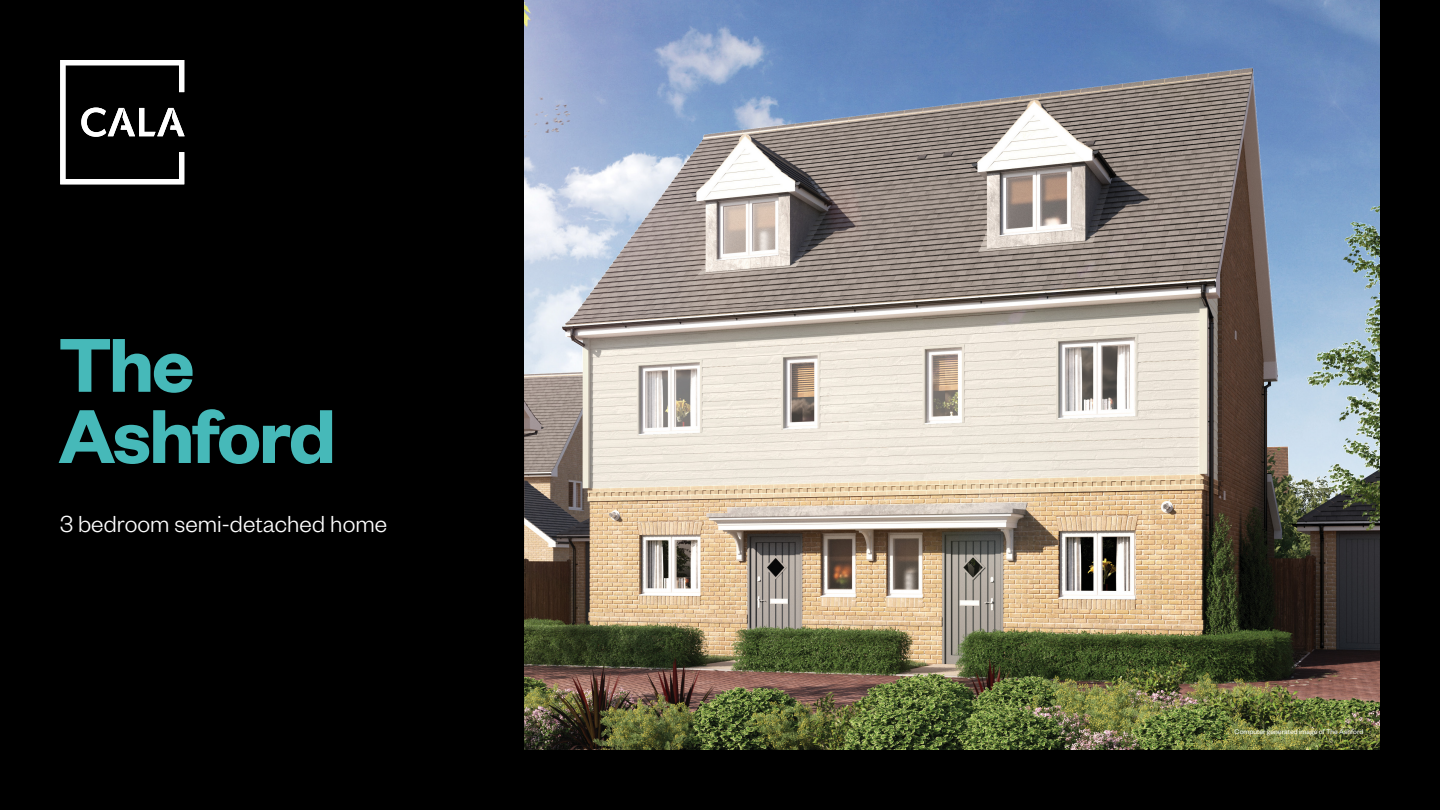
<style>
.page{position:relative;width:1440px;height:810px;background:#000}
.page>*{position:absolute;margin:0;border:0;box-sizing:border-box;transform-origin:0 0}
.t1{font:83.78px/71.2px "Founders Grotesk Sm Bd";letter-spacing:-.025em;color:#46b9b9}
.t2{font:300 25.5px "Founders Grotesk";letter-spacing:.005em;color:#fff}
.t3{font:7.5px "Founders Grotesk";letter-spacing:.005em;color:#fff}
</style>
<div class="page">
<svg style="left:60px;top:60px;width:125px;height:124px"></svg>
<img style="left:524px;top:0;width:856px;height:750px">
<h1 class="t1" style="left:58px;top:325px;width:279px">The<br>Ashford</h1>
<h2 class="t2" style="left:60px;top:509px;width:329px">3 bedroom semi-detached home</h2>
<p class="t3" style="left:1235px;top:727px;width:130px">Computer generated image of The Ashford</p>
</div>
